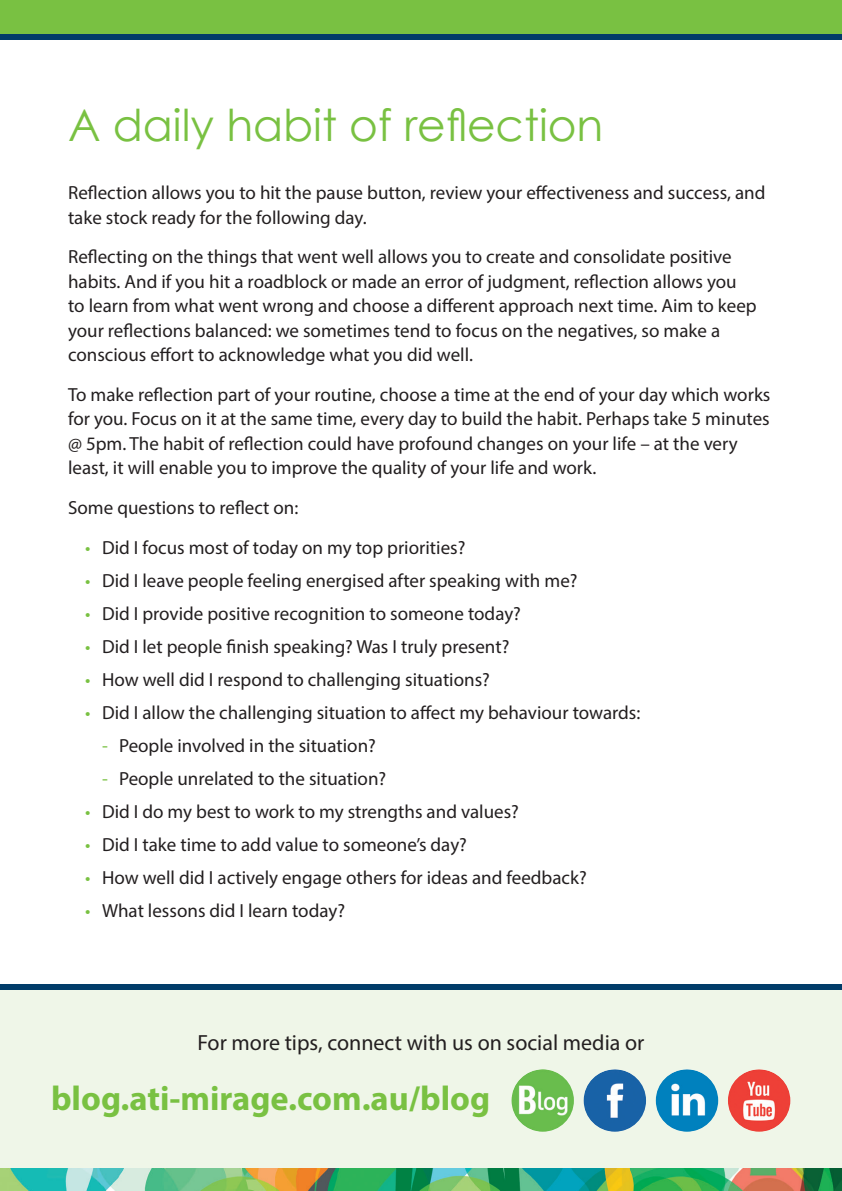
<style>
.page{position:relative;width:842px;height:1191px;background:#fff}
.page>*{position:absolute;margin:0;border:0;box-sizing:border-box;transform-origin:0 0}
.Courses{font:44px "Century Gothic";color:#79c142}
.t1{font:700 34.4px "Myriad Pro";color:#79c142}
.t2{font:22px "Myriad Pro";color:#231f20}
.Courses-2{font:19px/24.4px "Myriad Pro";color:#231f20}
.s1{color:#79c142}
</style>
<div class="page">
<div style="left:0;top:986px;width:842px;height:205px;background:#eff6e8"></div>
<img style="left:0;top:1168px;width:842px;height:23px">
<img style="left:511px;top:1069px;width:63px;height:62px;border-radius:31px">
<img style="left:728px;top:1069px;width:62px;height:62px;border-radius:31px">
<img style="left:584px;top:1069px;width:62px;height:62px;border-radius:31px">
<img style="left:656px;top:1069px;width:62px;height:62px;border-radius:31px">
<div style="left:0;top:984px;width:842px;height:5px;background:#013c69"></div>
<div style="left:0;top:0;width:842px;height:34px;background:#79c142"></div>
<div style="left:0;top:34px;width:842px;height:6px;background:#013c69"></div>
<p class="Courses" style="left:68px;top:98px;width:537px">A daily habit of reflection</p>
<p class="Courses-2" style="left:68px;top:180px;width:699px">Reflection allows you to hit the pause button, review your effectiveness and success, and take stock ready for the following day.</p>
<p class="Courses-2" style="left:68px;top:244px;width:690px">Reflecting on the things that went well allows you to create and consolidate positive habits. And if you hit a roadblock or made an error of judgment, reflection allows you to learn from what went wrong and choose a different approach next time. Aim to keep your reflections balanced: we sometimes tend to focus on the negatives, so make a conscious effort to acknowledge what you did well.</p>
<p class="Courses-2" style="left:68px;top:382px;width:704px">To make reflection part of your routine, choose a time at the end of your day which works for you. Focus on it at the same time, every day to build the habit. Perhaps take 5 minutes @ 5pm. The habit of reflection could have profound changes on your life – at the very least, it will enable you to improve the quality of your life and work.</p>
<p class="Courses-2" style="left:68px;top:495px;width:232px">Some questions to reflect on:</p>
<p class="Courses-2" style="left:85px;top:534px;width:382px"><span class="s1">•</span> Did I focus most of today on my top priorities?</p>
<p class="Courses-2" style="left:85px;top:567px;width:494px"><span class="s1">•</span> Did I leave people feeling energised after speaking with me?</p>
<p class="Courses-2" style="left:85px;top:600px;width:437px"><span class="s1">•</span> Did I provide positive recognition to someone today?</p>
<p class="Courses-2" style="left:85px;top:633px;width:426px"><span class="s1">•</span> Did I let people finish speaking? Was I truly present?</p>
<p class="Courses-2" style="left:85px;top:666px;width:406px"><span class="s1">•</span> How well did I respond to challenging situations?</p>
<p class="Courses-2" style="left:85px;top:699px;width:557px"><span class="s1">•</span> Did I allow the challenging situation to affect my behaviour towards:</p>
<p class="Courses-2" style="left:102px;top:732px;width:275px"><span class="s1">-</span> People involved in the situation?</p>
<p class="Courses-2" style="left:102px;top:765px;width:286px"><span class="s1">-</span> People unrelated to the situation?</p>
<p class="Courses-2" style="left:85px;top:798px;width:435px"><span class="s1">•</span> Did I do my best to work to my strengths and values?</p>
<p class="Courses-2" style="left:85px;top:831px;width:383px"><span class="s1">•</span> Did I take time to add value to someone’s day?</p>
<p class="Courses-2" style="left:85px;top:864px;width:503px"><span class="s1">•</span> How well did I actively engage others for ideas and feedback?</p>
<p class="Courses-2" style="left:85px;top:898px;width:261px"><span class="s1">•</span> What lessons did I learn today?</p>
<p class="t2" style="left:198px;top:1029px;width:448px">For more tips, connect with us on social media or</p>
<p class="t1" style="left:51px;top:1076px;width:441px">blog.ati-mirage.com.au/blog</p>
</div>
